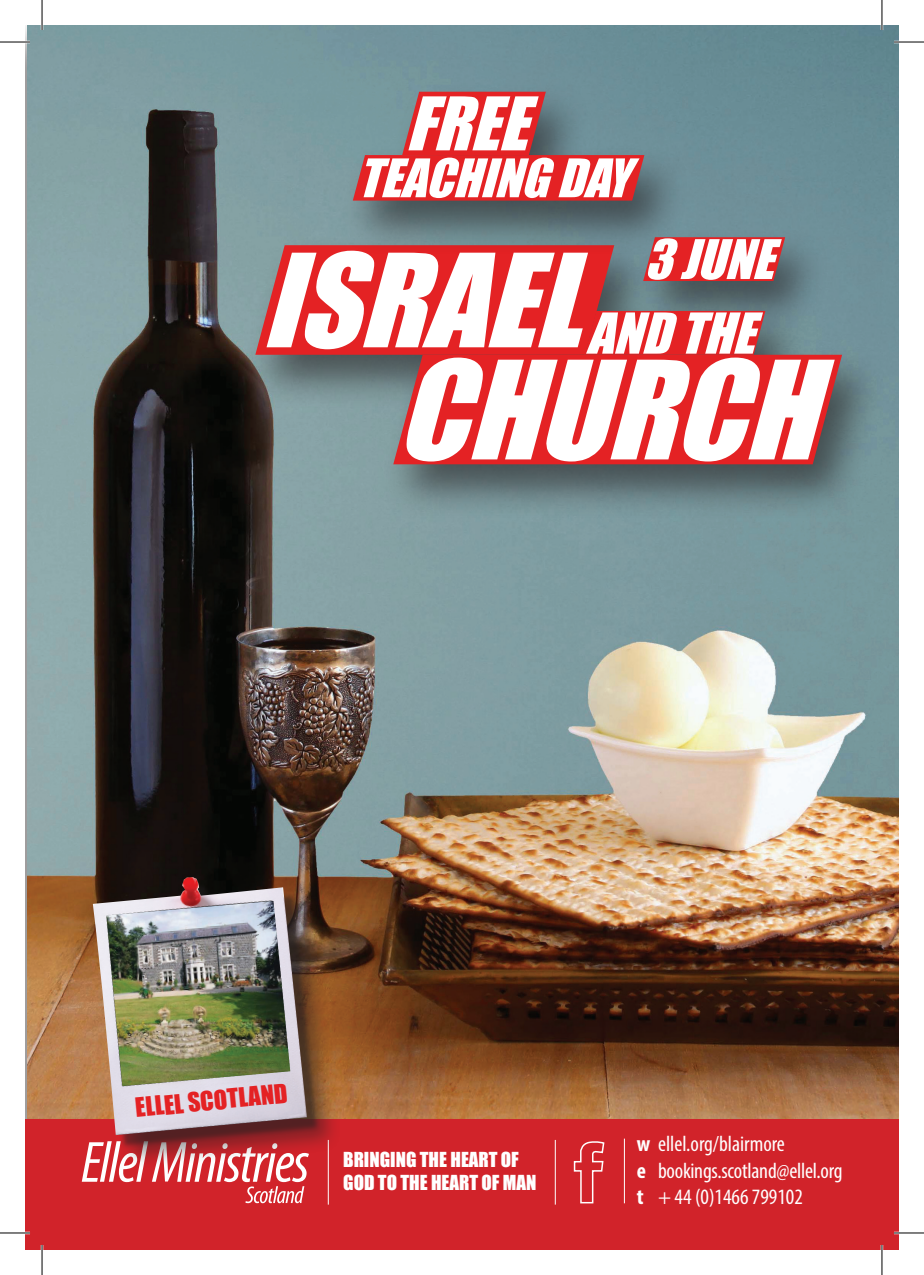
<style>
.page{position:relative;width:924px;height:1275px;background:#fff}
.page>*{position:absolute;margin:0;border:0;box-sizing:border-box;transform-origin:0 0}
.t1{font:24.4px "Impact";color:#e42224}
.t2{font:condensed 22px/26.4px "Myriad Pro";letter-spacing:-.01em;color:#fff}
.t3{font:700 condensed 22px/26.4px "Myriad Pro";color:#fff}
.t4{font:19px/22.8px "Impact";color:#fff}
.s1{font-weight:700}
</style>
<div class="page">
<img style="left:28px;top:25px;width:870px;height:1094px">
<div style="left:25px;top:1119px;width:873px;height:131px;background:#d1232a"></div>
<svg style="left:82px;top:1142px;width:225px;height:61px"></svg>
<hr style="left:327px;top:1140px;width:1px;height:64px;background:#fff">
<hr style="left:554px;top:1140px;width:1px;height:64px;background:#fff">
<svg style="left:573px;top:1141px;width:31px;height:62px"></svg>
<hr style="left:623px;top:1138px;width:1px;height:65px;background:#fff">
<div style="left:98px;top:882px;width:243px;height:287px;background:#231f20;opacity:.44"></div>
<div style="left:98px;top:882px;width:222px;height:266px;background:#231f20;opacity:.5"></div>
<img style="left:93px;top:877px;width:214px;height:258px">
<img style="left:106px;top:901px;width:184px;height:185px">
<div style="left:242px;top:228px;width:645px;height:291px;background:#231f20;opacity:.6"></div>
<svg style="left:393px;top:355px;width:448px;height:109px;background:#b33b3e"></svg>
<svg style="left:255px;top:237px;width:579px;height:224px"></svg>
<div style="left:340px;top:83px;width:349px;height:173px;background:#231f20;opacity:.6"></div>
<svg style="left:352px;top:92px;width:292px;height:109px"></svg>
<hr style="left:0;top:41px;width:30px;height:2px;background:#fff">
<hr style="left:893px;top:41px;width:30px;height:2px;background:#fff">
<hr style="left:0;top:1231px;width:30px;height:3px;background:#fff">
<hr style="left:893px;top:1231px;width:30px;height:3px;background:#fff">
<hr style="left:41px;top:0;width:2px;height:30px;background:#fff">
<hr style="left:41px;top:1245px;width:2px;height:30px;background:#fff">
<hr style="left:880px;top:0;width:2px;height:30px;background:#fff">
<hr style="left:880px;top:1245px;width:2px;height:30px;background:#fff">
<hr style="left:0;top:42px;width:30px;height:1px;background:#000">
<hr style="left:893px;top:42px;width:30px;height:1px;background:#000">
<hr style="left:0;top:1232px;width:30px;height:1px;background:#000">
<hr style="left:893px;top:1232px;width:30px;height:1px;background:#000">
<hr style="left:42px;top:0;width:1px;height:30px;background:#000">
<hr style="left:42px;top:1245px;width:1px;height:30px;background:#000">
<hr style="left:881px;top:0;width:1px;height:30px;background:#000">
<hr style="left:881px;top:1245px;width:1px;height:30px;background:#000">
<p class="t1" style="left:134px;top:1088px;width:154px;rotate:-5deg">ELLEL SCOTLAND</p>
<p class="t4" style="left:343px;top:1147px;width:195px">BRINGING THE HEART OF<br>GOD TO THE HEART OF MAN</p>
<p class="t2" style="left:657px;top:1130px;width:186px;text-indent:-21px"><span class="s1">w</span> ellel.org/blairmore bookings.scotland@ellel.org + 44 (0)1466 799102</p>
<p class="t3" style="left:636px;top:1156px;width:11px">e t</p>
</div>
